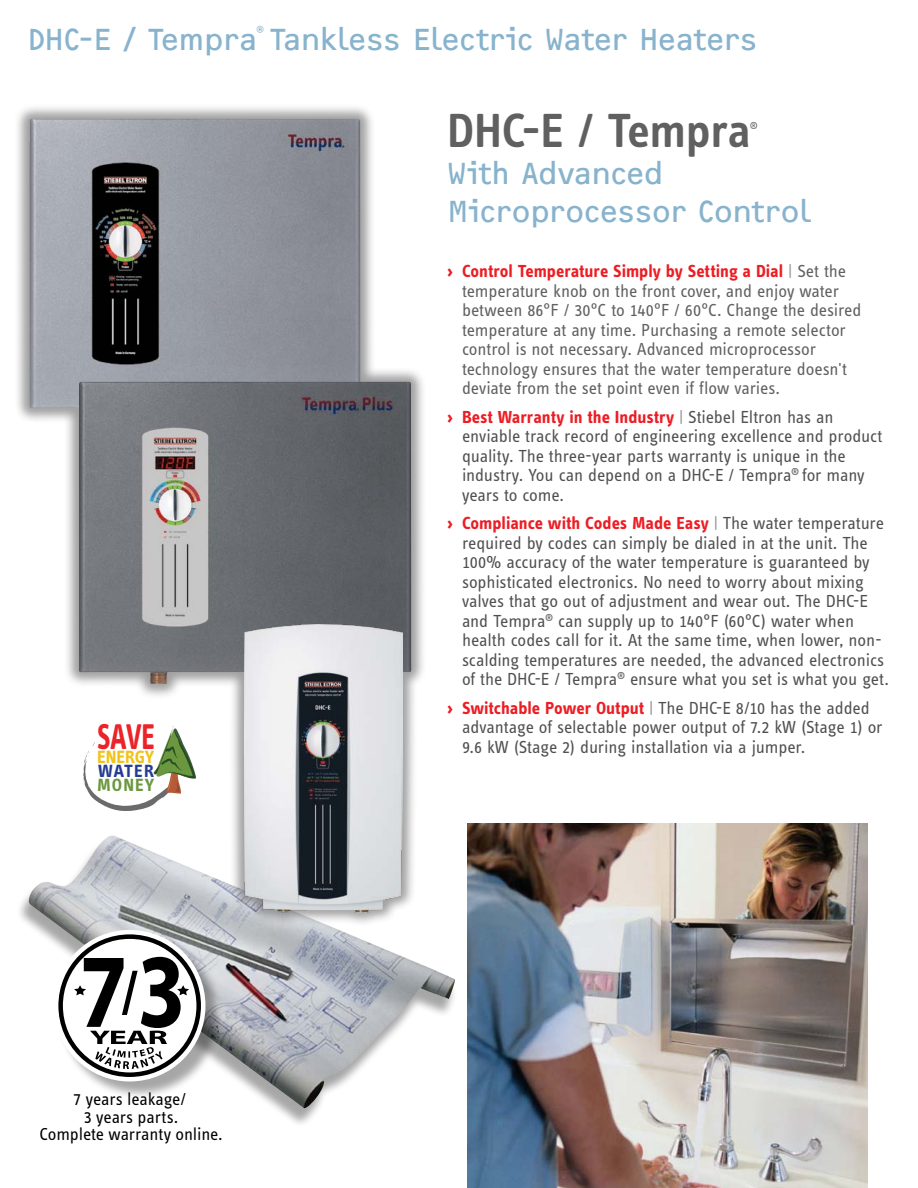
<style>
.page{position:relative;width:918px;height:1188px;background:#fff}
.page>*{position:absolute;margin:0;border:0;box-sizing:border-box;transform-origin:0 0}
.t1{font:600 49.5px "STE Info Text";letter-spacing:-.01em;color:#606061}
.t2{font:700 36.9px "STE Info Text";color:#ea2429;scale:.77 1}
.t3{font:31.5px/37.8px "F2 FOCR Bczyk Com";letter-spacing:-.005em;color:#88b3cd}
.t4{font:700 18.3px "STE Info Text";color:#f1c319}
.t5{font:700 18.3px "STE Info Text";letter-spacing:.065em;color:#263c92}
.t6{font:700 18.3px "STE Info Text";letter-spacing:.05em;color:#6b983f}
.t7{font:18px/19.5px "STE Info Text";letter-spacing:-.01em;color:#505050}
.t8{font:18px/19.5px "STE Info Text";letter-spacing:-.01em;color:#606061}
.t9{font:17.85px/17.9px "STE Info Text";letter-spacing:-.01em;color:#000;text-align:center}
.t10{font:10.5px "STE Info Text";color:#606061}
.s1{font-weight:700;color:#ed1d24}
.s2{color:#939090}
</style>
<div class="page">
<img style="left:467px;top:824px;width:400px;height:364px">
<img style="left:31px;top:926px;width:424px;height:182px">
<div style="left:14px;top:103px;width:412px;height:823px;background:#606061;opacity:.6"></div>
<img style="left:29px;top:119px;width:331px;height:301px">
<img style="left:79px;top:382px;width:332px;height:302px">
<img style="left:244px;top:625px;width:159px;height:287px">
<div style="left:57px;top:932px;width:167px;height:168px;background:#000;opacity:.35"></div>
<svg style="left:56px;top:932px;width:147px;height:147px;fill:#000"></svg>
<div style="left:54px;top:930px;width:151px;height:151px;border:5px solid #fff;border-radius:50%"></div>
<div style="left:69px;top:945px;width:121px;height:121px;background:#fff;border-radius:50%"></div>
<div style="left:63px;top:939px;width:133px;height:133px;border:12px solid #fff;border-radius:50%"></div>
<svg style="left:74px;top:957px;width:115px;height:112px"></svg>
<h3 class="t3" style="left:27px;top:21px;width:732px">DHC-E / Tempra<sup>®</sup> Tankless Electric Water Heaters</h3>
<h2 class="t2" style="left:97px;top:715px;width:77px">SAVE</h2>
<p class="t4" style="left:97px;top:746px;width:59px">ENERGY</p>
<p class="t5" style="left:98px;top:760px;width:58px">WATER</p>
<p class="t6" style="left:97px;top:774px;width:58px">MONEY</p>
<p class="t9" style="left:40px;top:1090px;width:185px">7 years leakage/<br>3 years parts.<br>Complete warranty online.</p>
<h1 class="t1" style="left:447px;top:102px;width:305px">DHC-E / Tempra</h1>
<p class="t10" style="left:750px;top:119px;width:10px">®</p>
<h3 class="t3" style="left:447px;top:155px;width:365px">With Advanced<br>Microprocessor Control</h3>
<p class="t8" style="left:462px;top:262px;width:401px;text-indent:-15px"><span class="s1">› Control Temperature Simply by Setting a Dial</span> <span class="s2">|</span> Set the temperature knob on the front cover, and enjoy water between 86°F / 30°C to 140°F / 60°C. Change the desired temperature at any time. Purchasing a remote selector control is not necessary. Advanced microprocessor technology ensures that the water temperature doesn't deviate from the set point even if flow varies.</p>
<p class="t7" style="left:462px;top:407px;width:422px;text-indent:-15px"><span class="s1">› Best Warranty in the Industry</span> <span class="s2">|</span> Stiebel Eltron has an enviable track record of engineering excellence and product quality. The three-year parts warranty is unique in the industry. You can depend on a DHC-E / Tempra<sup>®</sup> for many years to come.</p>
<p class="t7" style="left:462px;top:514px;width:428px;text-indent:-15px"><span class="s1">› Compliance with Codes Made Easy</span> <span class="s2">|</span> The water temperature required by codes can simply be dialed in at the unit. The 100% accuracy of the water temperature is guaranteed by sophisticated electronics. No need to worry about mixing valves that go out of adjustment and wear out. The DHC-E and Tempra<sup>®</sup> can supply up to 140°F (60°C) water when health codes call for it. At the same time, when lower, non&shy;scalding temperatures are needed, the advanced electronics of the DHC-E / Tempra<sup>®</sup> ensure what you set is what you get.</p>
<p class="t7" style="left:462px;top:698px;width:422px;text-indent:-15px"><span class="s1">› Switchable Power Output</span> <span class="s2">|</span> The DHC-E 8/10 has the added advantage of selectable power output of 7.2 kW (Stage 1) or</p>
<p class="t7" style="left:462px;top:737px;width:345px">9.6 kW (Stage 2) during installation via a jumper.</p>
</div>
